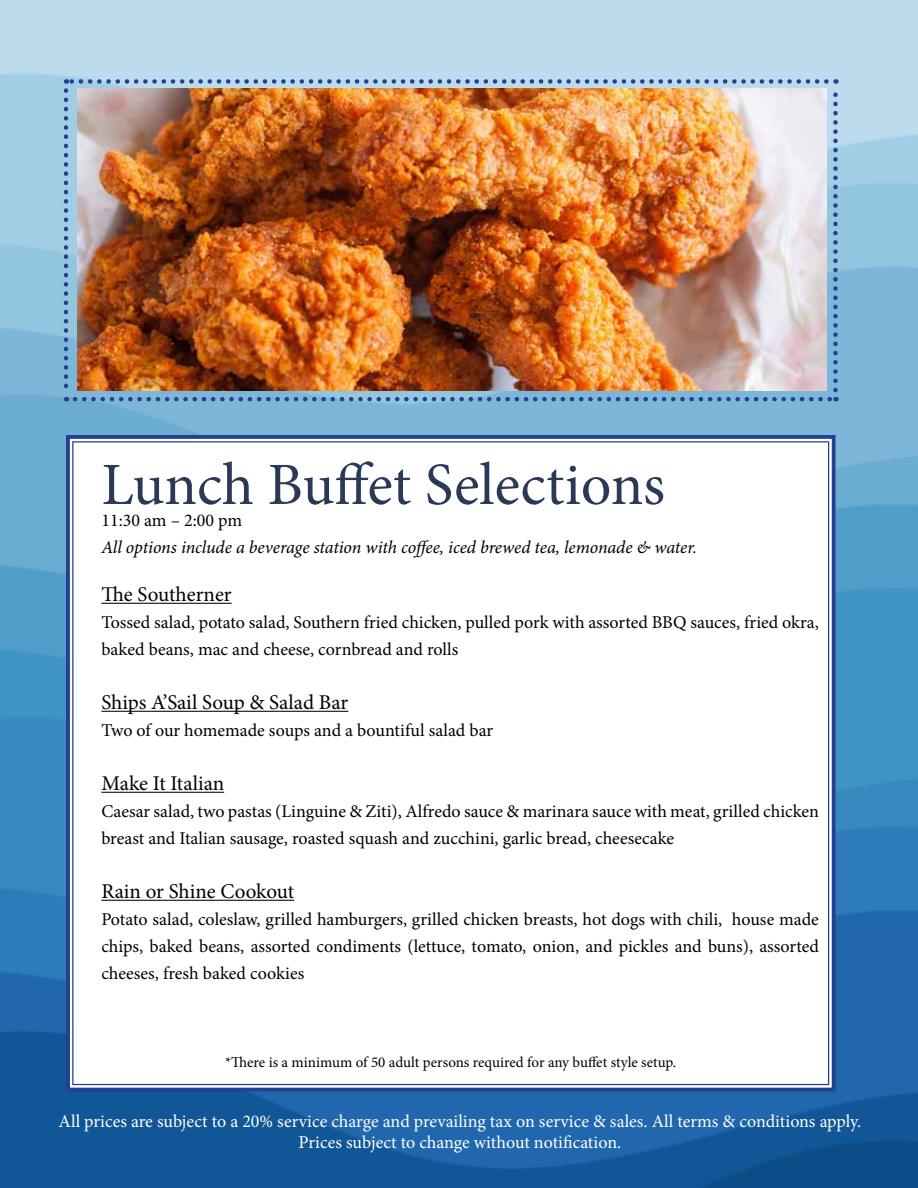
<style>
.page{position:relative;width:918px;height:1188px;background:#fff}
.page>*{position:absolute;margin:0;border:0;box-sizing:border-box;transform-origin:0 0}
.t1{font:60px "Minion Pro";color:#2b3958}
.t2{font:21px "Minion Pro";color:#000}
.t3{font:18px/27px "Minion Pro";color:#000}
.t4{font:18px/21.6px "Minion Pro";color:#fff;text-align:center}
.t5{font:italic 18px "Minion Pro";letter-spacing:-.005em;color:#000}
.t6{font:15px "Minion Pro";color:#000}
</style>
<div class="page">
<img style="left:0;top:227px;width:1px;height:342px">
<img style="left:1px;top:0;width:917px;height:1188px">
<svg style="left:64px;top:433px;width:773px;height:660px"></svg>
<hr style="left:101px;top:603px;width:131px;height:1px;background:#000">
<hr style="left:101px;top:711px;width:247px;height:1px;background:#000">
<hr style="left:101px;top:792px;width:123px;height:1px;background:#000">
<hr style="left:101px;top:900px;width:193px;height:1px;background:#000">
<img style="left:77px;top:88px;width:750px;height:303px">
<svg style="left:64px;top:91px;width:4px;height:310px"></svg>
<svg style="left:75px;top:397px;width:762px;height:4px"></svg>
<svg style="left:833px;top:79px;width:5px;height:311px"></svg>
<svg style="left:66px;top:79px;width:760px;height:5px"></svg>
<h1 class="t1" style="left:101px;top:445px;width:565px">Lunch Buffet Selections</h1>
<p class="t3" style="left:101px;top:506px;width:142px">11:30 am – 2:00 pm</p>
<p class="t5" style="left:101px;top:535px;width:597px">All options include a beverage station with coffee, iced brewed tea, lemonade &amp; water.</p>
<p class="t2" style="left:101px;top:580px;width:132px">The Southerner</p>
<p class="t3" style="left:101px;top:609px;width:719px">Tossed salad, potato salad, Southern fried chicken, pulled pork with assorted BBQ sauces, fried okra, baked beans, mac and cheese, cornbread and rolls</p>
<p class="t2" style="left:101px;top:688px;width:248px">Ships A’Sail Soup &amp; Salad Bar</p>
<p class="t3" style="left:101px;top:717px;width:393px">Two of our homemade soups and a bountiful salad bar</p>
<p class="t2" style="left:101px;top:769px;width:124px">Make It Italian</p>
<p class="t3" style="left:101px;top:798px;width:719px">Caesar salad, two pastas (Linguine &amp; Ziti), Alfredo sauce &amp; marinara sauce with meat, grilled chicken breast and Italian sausage, roasted squash and zucchini, garlic bread, cheesecake</p>
<p class="t2" style="left:101px;top:877px;width:194px">Rain or Shine Cookout</p>
<p class="t3" style="left:101px;top:906px;width:719px;text-align:justify">Potato salad, coleslaw, grilled hamburgers, grilled chicken breasts, hot dogs with chili, house made chips, baked beans, assorted condiments (lettuce, tomato, onion, and pickles and buns), assorted cheeses, fresh baked cookies</p>
<p class="t6" style="left:225px;top:1053px;width:453px">*There is a minimum of 50 adult persons required for any buffet style setup.</p>
<p class="t4" style="left:59px;top:1110px;width:804px">All prices are subject to a 20% service charge and prevailing tax on service &amp; sales. All terms &amp; conditions apply.<br>Prices subject to change without notification.</p>
</div>
